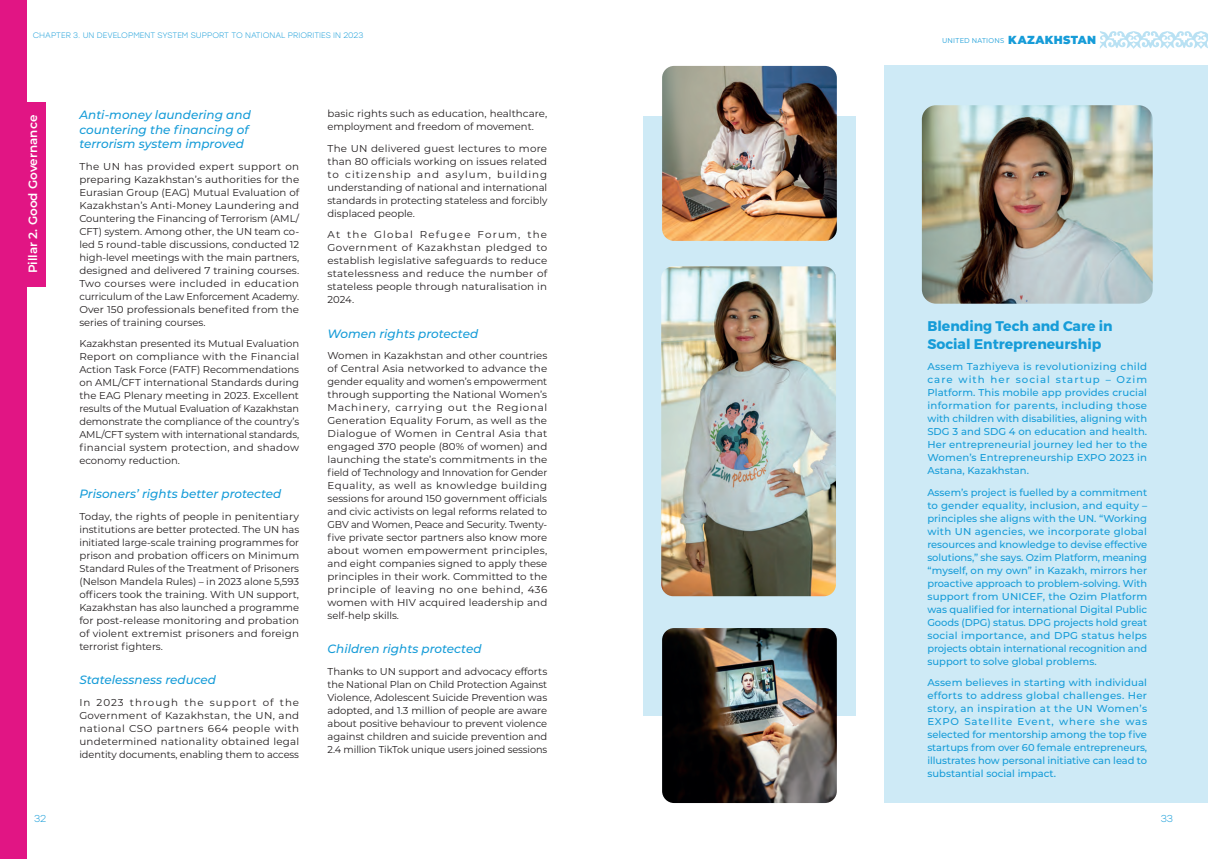
<style>
.page{position:relative;width:1208px;height:859px;background:#fff}
.page>*{position:absolute;margin:0;border:0;box-sizing:border-box;transform-origin:0 0}
.t1{font:700 14px/18px "Montserrat";color:#169cd8}
.t2{font:italic 500 12px/14.4px "Montserrat";color:#169cd8}
.t3{font:600 12px "Montserrat";color:#fff}
.t4{font:10px/13px "Montserrat";color:#231f20;text-align:justify}
.t5{font:500 10px/13px "Montserrat";color:#169cd8;text-align:justify}
.t6{font:300 10px "Stolzl";color:#169cd8}
.t7{font:300 8px "Stolzl";color:#169cd8}
.t8{font:7px "Montserrat";letter-spacing:.035em;color:#169cd8;scale:.96 1}
.s1{font-weight:900;font-size:11.7px}
</style>
<div class="page">
<div style="left:884px;top:66px;width:324px;height:737px;background:#ceeaf6"></div>
<img style="left:922px;top:105px;width:230px;height:199px">
<div style="left:643px;top:116px;width:212px;height:599px;background:#ceeaf6"></div>
<img style="left:661px;top:266px;width:175px;height:330px">
<img style="left:662px;top:628px;width:175px;height:175px">
<img style="left:662px;top:66px;width:175px;height:175px">
<div style="left:0;top:0;width:26px;height:859px;background:#e11584"></div>
<div style="left:20px;top:102px;width:26px;height:184px;background:#e11584"></div>
<svg style="left:1099px;top:31px;width:109px;height:18px"></svg>
<p class="t7" style="left:33px;top:30px;width:332px">CHAPTER 3. UN DEVELOPMENT SYSTEM SUPPORT TO NATIONAL PRIORITIES IN 2023</p>
<p class="t3" style="left:24px;top:273px;width:160px;rotate:-90deg">Pillar 2. Good Governance</p>
<p class="t6" style="left:34px;top:811px;width:14px">32</p>
<p class="t2" style="left:79px;top:107px;width:173px">Anti-money laundering and countering the financing of terrorism system improved</p>
<p class="t4" style="left:79px;top:159px;width:221px">The UN has provided expert support on preparing Kazakhstan’s authorities for the Eurasian Group (EAG) Mutual Evaluation of Kazakhstan’s Anti-Money Laundering and Countering the Financing of Terrorism (AML/ CFT) system. Among other, the UN team co&shy;led 5 round-table discussions, conducted 12 high-level meetings with the main partners, designed and delivered 7 training courses.<br>Two courses were included in education curriculum of the Law Enforcement Academy.<br>Over 150 professionals benefited from the series of training courses.</p>
<p class="t4" style="left:79px;top:337px;width:221px">Kazakhstan presented its Mutual Evaluation Report on compliance with the Financial Action Task Force (FATF) Recommendations on AML/CFT international Standards during the EAG Plenary meeting in 2023. Excellent results of the Mutual Evaluation of Kazakhstan demonstrate the compliance of the country’s AML/CFT system with international standards, financial system protection, and shadow economy reduction.</p>
<p class="t2" style="left:79px;top:486px;width:203px">Prisoners’ rights better protected</p>
<p class="t4" style="left:79px;top:509px;width:221px">Today, the rights of people in penitentiary institutions are better protected. The UN has initiated large-scale training programmes for prison and probation officers on Minimum Standard Rules of the Treatment of Prisoners (Nelson Mandela Rules) – in 2023 alone 5,593 officers took the training. With UN support, Kazakhstan has also launched a programme for post-release monitoring and probation of violent extremist prisoners and foreign terrorist fighters.</p>
<p class="t2" style="left:79px;top:672px;width:138px">Statelessness reduced</p>
<p class="t4" style="left:79px;top:695px;width:221px">In 2023 through the support of the Government of Kazakhstan, the UN, and national CSO partners 664 people with undetermined nationality obtained legal identity documents, enabling them to access</p>
<p class="t4" style="left:327px;top:107px;width:221px">basic rights such as education, healthcare, employment and freedom of movement.</p>
<p class="t4" style="left:327px;top:142px;width:221px">The UN delivered guest lectures to more than 80 officials working on issues related to citizenship and asylum, building understanding of national and international standards in protecting stateless and forcibly displaced people.</p>
<p class="t4" style="left:327px;top:228px;width:221px">At the Global Refugee Forum, the Government of Kazakhstan pledged to establish legislative safeguards to reduce statelessness and reduce the number of stateless people through naturalisation in 2024.</p>
<p class="t2" style="left:327px;top:326px;width:152px">Women rights protected</p>
<p class="t4" style="left:327px;top:349px;width:221px">Women in Kazakhstan and other countries of Central Asia networked to advance the gender equality and women’s empowerment through supporting the National Women’s Machinery, carrying out the Regional Generation Equality Forum, as well as the Dialogue of Women in Central Asia that engaged 370 people (80% of women) and launching the state’s commitments in the field of Technology and Innovation for Gender Equality, as well as knowledge building sessions for around 150 government officials and civic activists on legal reforms related to GBV and Women, Peace and Security. Twenty&shy;five private sector partners also know more about women empowerment principles, and eight companies signed to apply these principles in their work. Committed to the principle of leaving no one behind, 436 women with HIV acquired leadership and self-help skills.</p>
<p class="t2" style="left:327px;top:641px;width:155px">Children rights protected</p>
<p class="t4" style="left:327px;top:664px;width:221px">Thanks to UN support and advocacy efforts the National Plan on Child Protection Against Violence, Adolescent Suicide Prevention was adopted, and 1.3 million of people are aware about positive behaviour to prevent violence against children and suicide prevention and 2.4 million TikTok unique users joined sessions</p>
<p class="t8" style="left:942px;top:36px;width:162px">UNITED NATIONS <span class="s1">KAZAKHSTAN</span></p>
<h1 class="t1" style="left:927px;top:317px;width:187px">Blending Tech and Care in<br>Social Entrepreneurship</h1>
<p class="t5" style="left:927px;top:360px;width:221px">Assem Tazhiyeva is revolutionizing child care with her social startup – Ozim Platform. This mobile app provides crucial information for parents, including those with children with disabilities, aligning with SDG 3 and SDG 4 on education and health.<br>Her entrepreneurial journey led her to the Women’s Entrepreneurship EXPO 2023 in Astana, Kazakhstan.</p>
<p class="t5" style="left:927px;top:485px;width:221px">Assem’s project is fuelled by a commitment to gender equality, inclusion, and equity – principles she aligns with the UN. “Working with UN agencies, we incorporate global resources and knowledge to devise effective solutions,” she says. Ozim Platform, meaning “myself, on my own” in Kazakh, mirrors her proactive approach to problem-solving. With support from UNICEF, the Ozim Platform was qualified for international Digital Public Goods (DPG) status. DPG projects hold great social importance, and DPG status helps projects obtain international recognition and support to solve global problems.</p>
<p class="t5" style="left:927px;top:676px;width:221px">Assem believes in starting with individual efforts to address global challenges. Her story, an inspiration at the UN Women’s EXPO Satellite Event, where she was selected for mentorship among the top five startups from over 60 female entrepreneurs, illustrates how personal initiative can lead to substantial social impact.</p>
<p class="t6" style="left:1160px;top:811px;width:14px">33</p>
</div>
